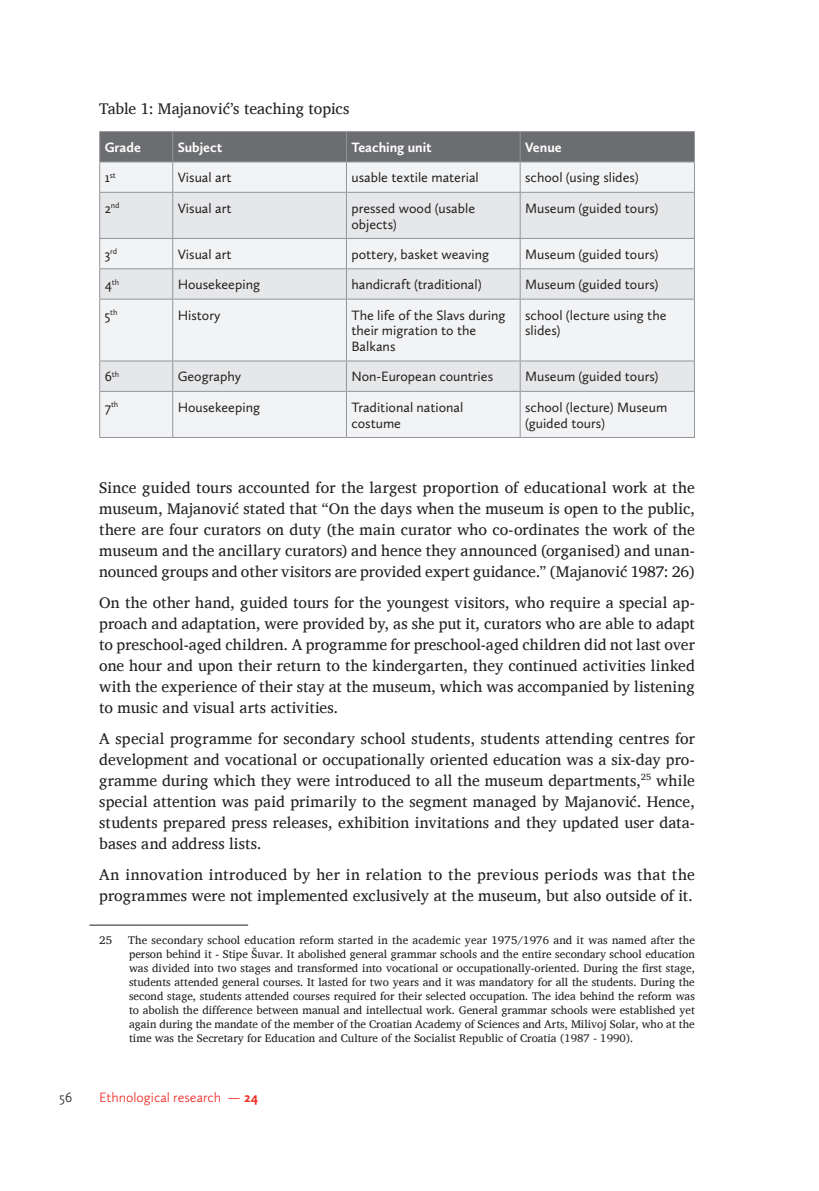
<style>
.page{position:relative;width:819px;height:1191px;background:#fff}
.page>*{position:absolute;margin:0;border:0;box-sizing:border-box;transform-origin:0 0}
.Txt{font:15.75px/21px "Charis SIL Compact";letter-spacing:.005em;color:#231f20;text-align:justify}
.t1{font:14px/15.8px "Calluna Sans";color:#231f20}
.t2{font:700 14px "Calluna Sans";color:#fff}
.t3{font:300 14px "Calluna Sans";color:#ee2a23}
.t4{font:300 14px "Calluna Sans";color:#231f20}
.FN{font:11.38px/14px "Charis SIL Compact";color:#231f20;text-align:justify}
.t5{font:8.22px "Calluna Sans";color:#231f20}
.s1{font-size:14px}
.s2{color:#2a2a2a}
.s3{font-weight:700}
</style>
<div class="page">
<div style="left:100px;top:162px;width:594px;height:275px;background:#f2f3f4"></div>
<svg style="left:100px;top:193px;width:594px;height:198px;fill:#e6e7e9"></svg>
<hr style="left:99px;top:131px;width:74px;height:1px;background:#939598">
<hr style="left:173px;top:131px;width:173px;height:1px;background:#939598">
<hr style="left:346px;top:131px;width:174px;height:1px;background:#939598">
<hr style="left:520px;top:131px;width:174px;height:1px;background:#939598">
<div style="left:99px;top:132px;width:596px;height:30px;background:#6c6d70"></div>
<hr style="left:99px;top:161px;width:74px;height:1px;background:#939598">
<hr style="left:99px;top:162px;width:1px;height:30px;background:#939598">
<hr style="left:173px;top:161px;width:173px;height:1px;background:#939598">
<hr style="left:172px;top:162px;width:1px;height:30px;background:#939598">
<hr style="left:346px;top:161px;width:174px;height:1px;background:#939598">
<hr style="left:346px;top:162px;width:1px;height:30px;background:#939598">
<hr style="left:520px;top:161px;width:174px;height:1px;background:#939598">
<hr style="left:519px;top:162px;width:1px;height:30px;background:#939598">
<hr style="left:694px;top:162px;width:1px;height:30px;background:#939598">
<hr style="left:99px;top:192px;width:74px;height:1px;background:#939598">
<hr style="left:99px;top:193px;width:1px;height:45px;background:#939598">
<hr style="left:173px;top:192px;width:173px;height:1px;background:#939598">
<hr style="left:172px;top:193px;width:1px;height:45px;background:#939598">
<hr style="left:346px;top:192px;width:174px;height:1px;background:#939598">
<hr style="left:346px;top:193px;width:1px;height:45px;background:#939598">
<hr style="left:520px;top:192px;width:174px;height:1px;background:#939598">
<hr style="left:519px;top:193px;width:1px;height:45px;background:#939598">
<hr style="left:694px;top:193px;width:1px;height:45px;background:#939598">
<hr style="left:99px;top:238px;width:74px;height:1px;background:#939598">
<svg style="left:99px;top:239px;width:1px;height:29px"></svg>
<hr style="left:173px;top:238px;width:173px;height:1px;background:#939598">
<svg style="left:172px;top:239px;width:1px;height:29px"></svg>
<hr style="left:346px;top:238px;width:174px;height:1px;background:#939598">
<svg style="left:346px;top:239px;width:1px;height:29px"></svg>
<hr style="left:520px;top:238px;width:174px;height:1px;background:#939598">
<svg style="left:519px;top:239px;width:1px;height:29px"></svg>
<svg style="left:694px;top:239px;width:1px;height:29px"></svg>
<hr style="left:99px;top:268px;width:74px;height:1px;background:#939598">
<hr style="left:99px;top:269px;width:1px;height:30px;background:#939598">
<hr style="left:173px;top:268px;width:173px;height:1px;background:#939598">
<hr style="left:172px;top:269px;width:1px;height:30px;background:#939598">
<hr style="left:346px;top:268px;width:174px;height:1px;background:#939598">
<hr style="left:346px;top:269px;width:1px;height:30px;background:#939598">
<hr style="left:520px;top:268px;width:174px;height:1px;background:#939598">
<hr style="left:519px;top:269px;width:1px;height:30px;background:#939598">
<hr style="left:694px;top:269px;width:1px;height:30px;background:#939598">
<hr style="left:99px;top:299px;width:74px;height:1px;background:#939598">
<hr style="left:99px;top:299px;width:1px;height:61px;background:#939598">
<hr style="left:173px;top:299px;width:173px;height:1px;background:#939598">
<hr style="left:172px;top:299px;width:1px;height:61px;background:#939598">
<hr style="left:346px;top:299px;width:174px;height:1px;background:#939598">
<hr style="left:346px;top:299px;width:1px;height:61px;background:#939598">
<hr style="left:520px;top:299px;width:174px;height:1px;background:#939598">
<hr style="left:519px;top:299px;width:1px;height:61px;background:#939598">
<hr style="left:694px;top:299px;width:1px;height:61px;background:#939598">
<hr style="left:99px;top:360px;width:74px;height:1px;background:#939598">
<hr style="left:99px;top:361px;width:1px;height:30px;background:#939598">
<hr style="left:173px;top:360px;width:173px;height:1px;background:#939598">
<hr style="left:172px;top:361px;width:1px;height:30px;background:#939598">
<hr style="left:346px;top:360px;width:174px;height:1px;background:#939598">
<hr style="left:346px;top:361px;width:1px;height:30px;background:#939598">
<hr style="left:520px;top:360px;width:174px;height:1px;background:#939598">
<hr style="left:519px;top:361px;width:1px;height:30px;background:#939598">
<hr style="left:694px;top:361px;width:1px;height:30px;background:#939598">
<hr style="left:99px;top:391px;width:74px;height:1px;background:#939598">
<hr style="left:99px;top:392px;width:1px;height:45px;background:#939598">
<hr style="left:173px;top:391px;width:173px;height:1px;background:#939598">
<hr style="left:172px;top:392px;width:1px;height:45px;background:#939598">
<hr style="left:346px;top:391px;width:174px;height:1px;background:#939598">
<hr style="left:346px;top:392px;width:1px;height:45px;background:#939598">
<hr style="left:520px;top:391px;width:174px;height:1px;background:#939598">
<hr style="left:519px;top:392px;width:1px;height:45px;background:#939598">
<hr style="left:694px;top:392px;width:1px;height:45px;background:#939598">
<hr style="left:99px;top:437px;width:74px;height:1px;background:#939598">
<hr style="left:173px;top:437px;width:173px;height:1px;background:#939598">
<hr style="left:346px;top:437px;width:174px;height:1px;background:#939598">
<hr style="left:520px;top:437px;width:174px;height:1px;background:#939598">
<hr style="left:89px;top:924px;width:159px;height:1px;background:#231f20">
<p class="Txt" style="left:99px;top:98px;width:251px">Table 1: Majanović’s teaching topics</p>
<p class="t2" style="left:105px;top:139px;width:38px">Grade</p>
<p class="t2" style="left:178px;top:139px;width:46px">Subject</p>
<p class="t2" style="left:351px;top:139px;width:82px">Teaching unit</p>
<p class="t2" style="left:525px;top:139px;width:38px">Venue</p>
<p class="t5" style="left:105px;top:170px;width:13px"><span class="s1">1</span>st</p>
<p class="t1" style="left:178px;top:170px;width:55px">Visual art</p>
<p class="t1" style="left:351px;top:170px;width:129px">usable textile material</p>
<p class="t1" style="left:525px;top:170px;width:115px">school (using slides)</p>
<p class="t5" style="left:105px;top:200px;width:16px"><span class="s1">2</span>nd</p>
<p class="t1" style="left:178px;top:200px;width:55px">Visual art</p>
<p class="t1" style="left:351px;top:200px;width:125px">pressed wood (usable objects)</p>
<p class="t1" style="left:525px;top:200px;width:135px">Museum (guided tours)</p>
<p class="t5" style="left:105px;top:246px;width:14px"><span class="s1">3</span>rd</p>
<p class="t1" style="left:178px;top:246px;width:55px">Visual art</p>
<p class="t1" style="left:351px;top:246px;width:139px">pottery, basket weaving</p>
<p class="t1" style="left:525px;top:246px;width:135px">Museum (guided tours)</p>
<p class="t5" style="left:105px;top:277px;width:16px"><span class="s1">4</span>th</p>
<p class="t1" style="left:178px;top:276px;width:84px">Housekeeping</p>
<p class="t1" style="left:351px;top:276px;width:132px">handicraft (traditional)</p>
<p class="t1" style="left:525px;top:276px;width:135px">Museum (guided tours)</p>
<p class="t5" style="left:105px;top:307px;width:14px"><span class="s1">5</span>th</p>
<p class="t1" style="left:178px;top:307px;width:44px">History</p>
<p class="t1" style="left:351px;top:307px;width:156px">The life of the Slavs during their migration to the<br>Balkans</p>
<p class="t1" style="left:525px;top:307px;width:143px">school (lecture using the slides)</p>
<p class="t5" style="left:105px;top:369px;width:16px"><span class="s1">6</span>th</p>
<p class="t1" style="left:178px;top:369px;width:65px">Geography</p>
<p class="t1" style="left:351px;top:369px;width:143px">Non-European countries</p>
<p class="t1" style="left:525px;top:369px;width:135px">Museum (guided tours)</p>
<p class="t5" style="left:105px;top:399px;width:15px"><span class="s1">7</span>th</p>
<p class="t1" style="left:178px;top:399px;width:84px">Housekeeping</p>
<p class="t1" style="left:351px;top:399px;width:113px">Traditional national costume</p>
<p class="t1" style="left:525px;top:399px;width:144px">school (lecture) Museum (guided tours)</p>
<p class="Txt" style="left:99px;top:477px;width:597px">Since guided tours accounted for the largest proportion of educational work at the museum, Majanović stated that “On the days when the museum is open to the public, there are four curators on duty (the main curator who co-ordinates the work of the museum and the ancillary curators) and hence they announced (organised) and unan&shy;nounced groups and other visitors are provided expert guidance.” (Majanović 1987: 26)</p>
<p class="Txt" style="left:99px;top:592px;width:597px">On the other hand, guided tours for the youngest visitors, who require a special ap&shy;proach and adaptation, were provided by, as she put it, curators who are able to adapt to preschool-aged children. A programme for preschool-aged children did not last over one hour and upon their return to the kindergarten, they continued activities linked with the experience of their stay at the museum, which was accompanied by listening to music and visual arts activities.</p>
<p class="Txt" style="left:99px;top:727px;width:597px">A special programme for secondary school students, students attending centres for development and vocational or occupationally oriented education was a six-day pro&shy;gramme during which they were introduced to all the museum departments,<sup>25</sup> while special attention was paid primarily to the segment managed by Majanović. Hence, students prepared press releases, exhibition invitations and they updated user data&shy;bases and address lists.</p>
<p class="Txt" style="left:99px;top:863px;width:597px">An innovation introduced by her in relation to the previous periods was that the programmes were not implemented exclusively at the museum, but also outside of it.</p>
<p class="FN" style="left:99px;top:933px;width:14px">25</p>
<p class="FN" style="left:128px;top:933px;width:568px">The secondary school education reform started in the academic year 1975/1976 and it was named after the person behind it - Stipe Šuvar. It abolished general grammar schools and the entire secondary school education was divided into two stages and transformed into vocational or occupationally-oriented. During the first stage, students attended general courses. It lasted for two years and it was mandatory for all the students. During the second stage, students attended courses required for their selected occupation. The idea behind the reform was to abolish the difference between manual and intellectual work. General grammar schools were established yet again during the mandate of the member of the Croatian Academy of Sciences and Arts, Milivoj Solar, who at the time was the Secretary for Education and Culture of the Socialist Republic of Croatia <span class="s2">(1987 - 1990).</span></p>
<p class="t4" style="left:60px;top:1089px;width:14px">56</p>
<p class="t3" style="left:99px;top:1089px;width:160px">Ethnological research — <span class="s3">24</span></p>
</div>
